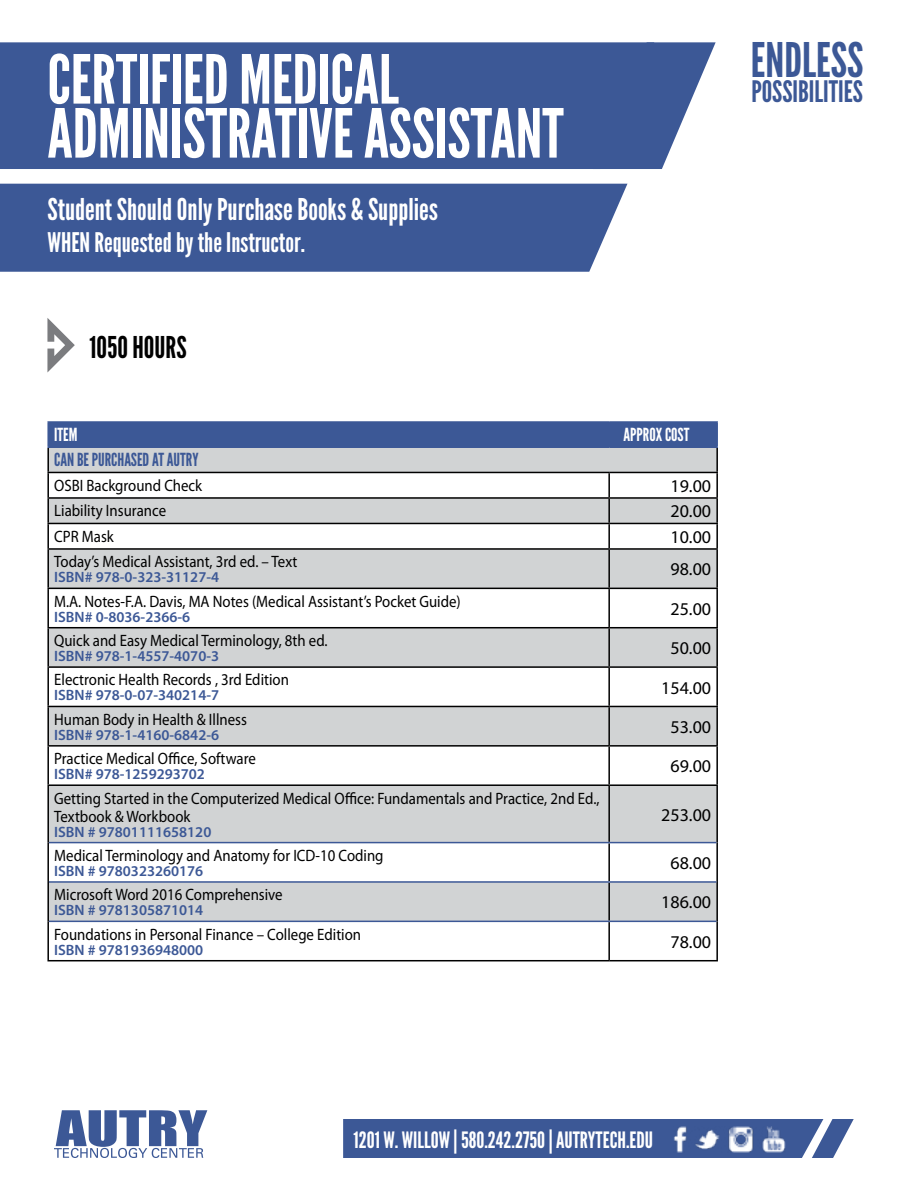
<style>
.page{position:relative;width:918px;height:1188px;background:#fff}
.page>*{position:absolute;margin:0;border:0;box-sizing:border-box;transform-origin:0 0}
.t1{font:67.5px/54px "League Gothic";color:#fff}
.t2{font:47.7px "League Gothic";color:#3c5896}
.t3{font:30px "League Gothic";color:#fff}
.t4{font:30px "League Gothic";color:#000}
.t5{font:29.55px "League Gothic";color:#3c5896}
.t6{font:27px "League Gothic";color:#fff}
.t7{font:22.5px "League Gothic";color:#fff}
.t8{font:18px "Myriad Pro";color:#000}
.t9{font:18px "League Gothic";color:#3c5896}
.t10{font:18px "League Gothic";color:#fff}
.t11{font:16.5px/18px "Myriad Pro";color:#000;scale:.9 1}
.t12{font:600 15px "Myriad Pro";color:#3c5896}
</style>
<div class="page">
<div style="left:49px;top:423px;width:667px;height:23px;background:#3c5896"></div>
<svg style="left:49px;top:448px;width:667px;height:473px;fill:#d1d3d4"></svg>
<hr style="left:47px;top:448px;width:2px;height:24px;background:#000">
<hr style="left:716px;top:448px;width:2px;height:24px;background:#000">
<hr style="left:47px;top:472px;width:562px;height:1px;background:#000">
<hr style="left:47px;top:473px;width:2px;height:24px;background:#000">
<hr style="left:609px;top:472px;width:109px;height:1px;background:#000">
<hr style="left:608px;top:473px;width:2px;height:24px;background:#000">
<hr style="left:716px;top:473px;width:2px;height:24px;background:#000">
<hr style="left:47px;top:497px;width:562px;height:2px;background:#000">
<hr style="left:47px;top:499px;width:2px;height:24px;background:#000">
<hr style="left:609px;top:497px;width:109px;height:2px;background:#000">
<hr style="left:608px;top:499px;width:2px;height:24px;background:#000">
<hr style="left:716px;top:499px;width:2px;height:24px;background:#000">
<hr style="left:47px;top:523px;width:562px;height:1px;background:#000">
<hr style="left:47px;top:524px;width:2px;height:24px;background:#000">
<hr style="left:609px;top:523px;width:109px;height:1px;background:#000">
<hr style="left:608px;top:524px;width:2px;height:24px;background:#000">
<hr style="left:716px;top:524px;width:2px;height:24px;background:#000">
<hr style="left:47px;top:548px;width:562px;height:2px;background:#000">
<hr style="left:47px;top:550px;width:2px;height:38px;background:#000">
<hr style="left:609px;top:548px;width:109px;height:2px;background:#000">
<hr style="left:608px;top:550px;width:2px;height:38px;background:#000">
<hr style="left:716px;top:550px;width:2px;height:38px;background:#000">
<hr style="left:47px;top:588px;width:562px;height:1px;background:#000">
<hr style="left:47px;top:589px;width:2px;height:38px;background:#000">
<hr style="left:609px;top:588px;width:109px;height:1px;background:#000">
<hr style="left:608px;top:589px;width:2px;height:38px;background:#000">
<hr style="left:716px;top:589px;width:2px;height:38px;background:#000">
<hr style="left:47px;top:627px;width:562px;height:1px;background:#000">
<hr style="left:47px;top:628px;width:2px;height:38px;background:#000">
<hr style="left:609px;top:627px;width:109px;height:1px;background:#000">
<hr style="left:608px;top:628px;width:2px;height:38px;background:#000">
<hr style="left:716px;top:628px;width:2px;height:38px;background:#000">
<hr style="left:47px;top:666px;width:562px;height:2px;background:#000">
<hr style="left:47px;top:668px;width:2px;height:38px;background:#000">
<hr style="left:609px;top:666px;width:109px;height:2px;background:#000">
<hr style="left:608px;top:668px;width:2px;height:38px;background:#000">
<hr style="left:716px;top:668px;width:2px;height:38px;background:#000">
<hr style="left:47px;top:706px;width:562px;height:1px;background:#000">
<hr style="left:47px;top:707px;width:2px;height:38px;background:#000">
<hr style="left:609px;top:706px;width:109px;height:1px;background:#000">
<hr style="left:608px;top:707px;width:2px;height:38px;background:#000">
<hr style="left:716px;top:707px;width:2px;height:38px;background:#000">
<hr style="left:47px;top:745px;width:562px;height:2px;background:#000">
<hr style="left:47px;top:747px;width:2px;height:37px;background:#000">
<hr style="left:609px;top:745px;width:109px;height:2px;background:#000">
<hr style="left:608px;top:747px;width:2px;height:37px;background:#000">
<hr style="left:716px;top:747px;width:2px;height:37px;background:#000">
<hr style="left:47px;top:784px;width:562px;height:2px;background:#000">
<hr style="left:47px;top:786px;width:2px;height:57px;background:#000">
<hr style="left:609px;top:784px;width:109px;height:2px;background:#000">
<hr style="left:608px;top:786px;width:2px;height:56px;background:#000">
<hr style="left:716px;top:786px;width:2px;height:57px;background:#000">
<hr style="left:47px;top:843px;width:2px;height:39px;background:#000">
<hr style="left:608px;top:843px;width:2px;height:38px;background:#000">
<hr style="left:716px;top:843px;width:2px;height:39px;background:#000">
<hr style="left:47px;top:882px;width:2px;height:39px;background:#000">
<hr style="left:608px;top:883px;width:2px;height:38px;background:#000">
<hr style="left:716px;top:882px;width:2px;height:39px;background:#000">
<hr style="left:47px;top:921px;width:2px;height:39px;background:#000">
<hr style="left:608px;top:922px;width:2px;height:38px;background:#000">
<hr style="left:716px;top:921px;width:2px;height:39px;background:#000">
<hr style="left:47px;top:960px;width:562px;height:1px;background:#000">
<hr style="left:609px;top:960px;width:109px;height:1px;background:#000">
<hr style="left:47px;top:421px;width:562px;height:2px;background:#3c5896">
<hr style="left:47px;top:423px;width:2px;height:23px;background:#3c5896">
<hr style="left:609px;top:421px;width:109px;height:2px;background:#3c5896">
<hr style="left:608px;top:423px;width:2px;height:23px;background:#3c5896">
<hr style="left:716px;top:423px;width:2px;height:23px;background:#3c5896">
<hr style="left:47px;top:446px;width:562px;height:2px;background:#3c5896">
<hr style="left:609px;top:446px;width:109px;height:2px;background:#3c5896">
<hr style="left:49px;top:842px;width:560px;height:1px;background:#3c5896">
<hr style="left:609px;top:842px;width:107px;height:1px;background:#3c5896">
<hr style="left:49px;top:881px;width:560px;height:2px;background:#3c5896">
<hr style="left:609px;top:881px;width:107px;height:2px;background:#3c5896">
<hr style="left:49px;top:921px;width:560px;height:1px;background:#3c5896">
<hr style="left:609px;top:921px;width:107px;height:1px;background:#3c5896">
<div style="left:0;top:42px;width:593px;height:127px;background:#3c5896"></div>
<div style="left:0;top:184px;width:628px;height:88px;background:#3c5896"></div>
<svg style="left:593px;top:42px;width:123px;height:127px"></svg>
<div style="left:343px;top:1119px;width:511px;height:39px;background:#3c5896"></div>
<svg style="left:54px;top:1110px;width:153px;height:48px"></svg>
<img style="left:673px;top:1127px;width:113px;height:25px">
<h1 class="t1" style="left:47px;top:53px;width:353px">CERTIFIED MEDICAL<br>ADMINISTRATI</h1>
<h1 class="t1" style="left:309px;top:107px;width:78px">VEASSISTA</h1>
<h1 class="t1" style="left:516px;top:107px;width:45px">NT</h1>
<h3 class="t3" style="left:47px;top:191px;width:392px">STUDENT SHOULD ONLY PURCHASE BOOKS &amp; SUPPLIES</h3>
<h3 class="t6" style="left:47px;top:226px;width:259px">WHEN REQUESTED BY THE INSTRUCTOR.</h3>
<h3 class="t4" style="left:89px;top:330px;width:87px">1050 HOURS</h3>
<p class="t10" style="left:54px;top:424px;width:25px">ITEM</p>
<p class="t10" style="left:623px;top:424px;width:67px">APPROX COST</p>
<p class="t9" style="left:54px;top:449px;width:146px">CAN BE PURCHASED AT AUTRY</p>
<p class="t11" style="left:54px;top:477px;width:166px">OSBI Background Check</p>
<p class="t8" style="left:671px;top:476px;width:42px">19.00</p>
<p class="t11" style="left:54px;top:502px;width:126px">Liability Insurance</p>
<p class="t8" style="left:671px;top:502px;width:42px">20.00</p>
<p class="t11" style="left:54px;top:528px;width:68px">CPR Mask</p>
<p class="t8" style="left:671px;top:527px;width:42px">10.00</p>
<p class="t11" style="left:54px;top:553px;width:272px">Today’s Medical Assistant, 3rd ed. – Text</p>
<p class="t12" style="left:54px;top:569px;width:166px">ISBN# 978-0-323-31127-4</p>
<p class="t8" style="left:671px;top:560px;width:42px">98.00</p>
<p class="t11" style="left:54px;top:593px;width:453px">M.A. Notes-F.A. Davis, MA Notes (Medical Assistant’s Pocket Guide)</p>
<p class="t12" style="left:54px;top:608px;width:138px">ISBN# 0-8036-2366-6</p>
<p class="t11" style="left:54px;top:632px;width:305px">Quick and Easy Medical Terminology, 8th ed.</p>
<p class="t12" style="left:54px;top:648px;width:166px">ISBN# 978-1-4557-4070-3</p>
<p class="t11" style="left:54px;top:671px;width:262px">Electronic Health Records , 3rd Edition</p>
<p class="t12" style="left:54px;top:687px;width:166px">ISBN# 978-0-07-340214-7</p>
<p class="t11" style="left:54px;top:711px;width:216px">Human Body in Health &amp; Illness</p>
<p class="t12" style="left:54px;top:727px;width:166px">ISBN# 978-1-4160-6842-6</p>
<p class="t11" style="left:54px;top:750px;width:226px">Practice Medical Office, Software</p>
<p class="t12" style="left:54px;top:766px;width:152px">ISBN# 978-1259293702</p>
<p class="t11" style="left:54px;top:789px;width:607px">Getting Started in the Computerized Medical Office: Fundamentals and Practice, 2nd Ed.,<br>Textbook &amp; Workbook</p>
<p class="t12" style="left:54px;top:823px;width:159px">ISBN # 97801111658120</p>
<p class="t11" style="left:54px;top:847px;width:367px">Medical Terminology and Anatomy for ICD-10 Coding</p>
<p class="t12" style="left:54px;top:863px;width:151px">ISBN # 9780323260176</p>
<p class="t11" style="left:54px;top:886px;width:255px">Microsoft Word 2016 Comprehensive</p>
<p class="t12" style="left:54px;top:902px;width:151px">ISBN # 9781305871014</p>
<p class="t11" style="left:54px;top:926px;width:343px">Foundations in Personal Finance – College Edition</p>
<p class="t12" style="left:54px;top:941px;width:151px">ISBN # 9781936948000</p>
<p class="t8" style="left:671px;top:599px;width:42px">25.00</p>
<p class="t8" style="left:671px;top:638px;width:42px">50.00</p>
<p class="t8" style="left:661px;top:678px;width:51px">154.00</p>
<p class="t8" style="left:671px;top:717px;width:42px">53.00</p>
<p class="t8" style="left:671px;top:756px;width:42px">69.00</p>
<p class="t8" style="left:661px;top:805px;width:51px">253.00</p>
<p class="t8" style="left:671px;top:853px;width:42px">68.00</p>
<p class="t8" style="left:661px;top:893px;width:51px">186.00</p>
<p class="t8" style="left:671px;top:932px;width:42px">78.00</p>
<h2 class="t2" style="left:751px;top:32px;width:82px">ENDLESS</h2>
<h3 class="t5" style="left:751px;top:74px;width:20px">POSSIBI</h3>
<h3 class="t5" style="left:814px;top:74px;width:18px">LITIES</h3>
<h3 class="t7" style="left:354px;top:1126px;width:301px">1201 W. WILLOW | 580.242.2750 | AUTRYTECH.EDU</h3>
</div>
